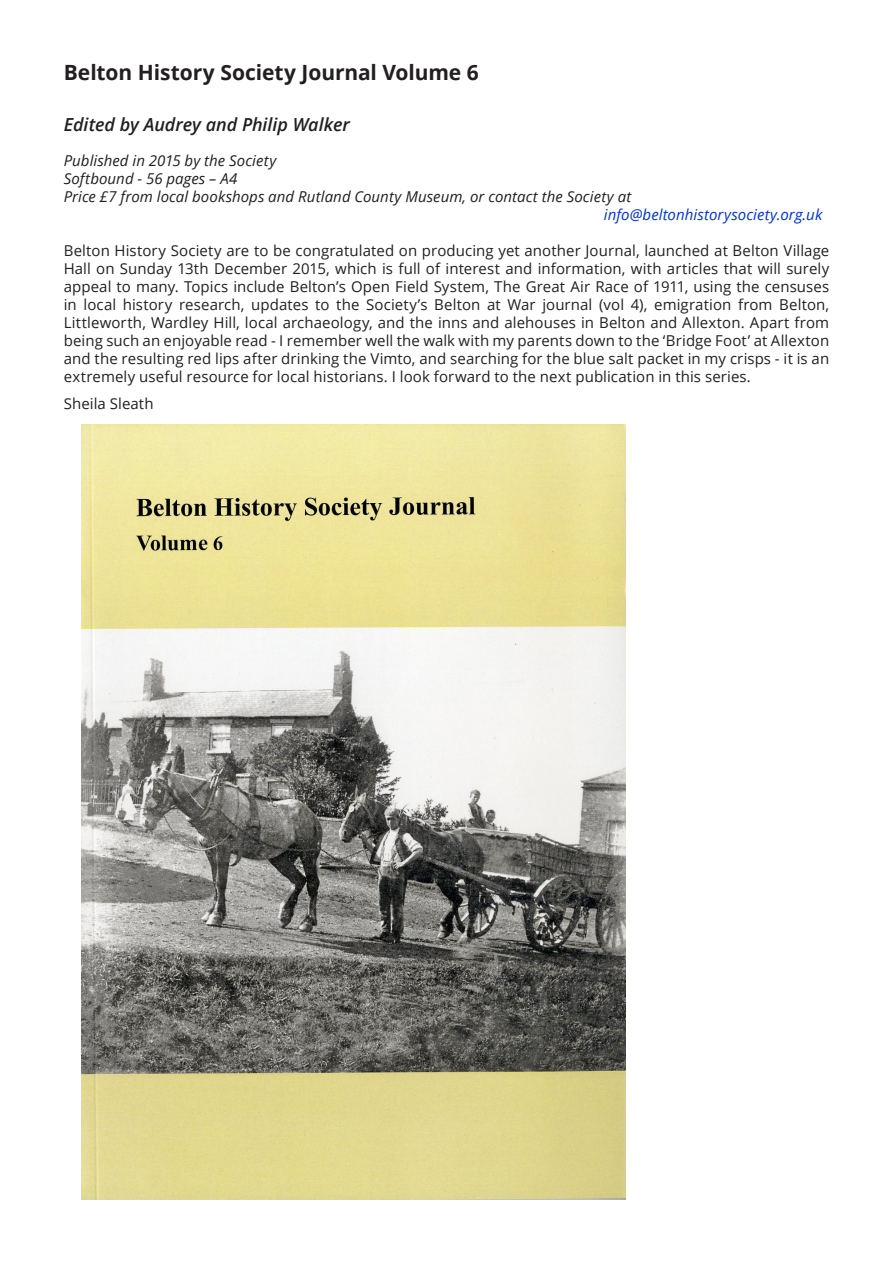
<style>
.page{position:relative;width:893px;height:1263px;background:#fff}
.page>*{position:absolute;margin:0;border:0;box-sizing:border-box;transform-origin:0 0}
.t1{font:700 21px "Open Sans";letter-spacing:-.005em;color:#231f20}
.Author{font:italic 600 18px "Open Sans";color:#231f20}
.Body{font:15px/18px "Open Sans";letter-spacing:.005em;color:#231f20;text-align:justify}
.Details{font:italic 15px "Open Sans";letter-spacing:.005em;color:#231f20}
.Details-2{font:italic 15px "Open Sans";letter-spacing:.005em;color:#03c}
</style>
<div class="page">
<img style="left:82px;top:424px;width:543px;height:775px">
<p class="t1" style="left:64px;top:57px;width:416px">Belton History Society Journal Volume 6</p>
<p class="Author" style="left:64px;top:112px;width:287px">Edited by Audrey and Philip Walker</p>
<p class="Details" style="left:64px;top:150px;width:214px">Published in 2015 by the Society</p>
<p class="Details" style="left:64px;top:168px;width:175px">Softbound - 56 pages – A4</p>
<p class="Details" style="left:64px;top:186px;width:569px">Price £7 from local bookshops and Rutland County Museum, or contact the Society at</p>
<p class="Details-2" style="left:604px;top:204px;width:220px">info@beltonhistorysociety.org.uk</p>
<p class="Body" style="left:64px;top:241px;width:767px">Belton History Society are to be congratulated on producing yet another Journal, launched at Belton Village Hall on Sunday 13th December 2015, which is full of interest and information, with articles that will surely appeal to many. Topics include Belton’s Open Field System, The Great Air Race of 1911, using the censuses in local history research, updates to the Society’s Belton at War journal (vol 4), emigration from Belton, Littleworth, Wardley Hill, local archaeology, and the inns and alehouses in Belton and Allexton. Apart from being such an enjoyable read - I remember well the walk with my parents down to the ‘Bridge Foot’ at Allexton and the resulting red lips after drinking the Vimto, and searching for the blue salt packet in my crisps - it is an extremely useful resource for local historians. I look forward to the next publication in this series.</p>
<p class="Body" style="left:64px;top:394px;width:91px">Sheila Sleath</p>
</div>
